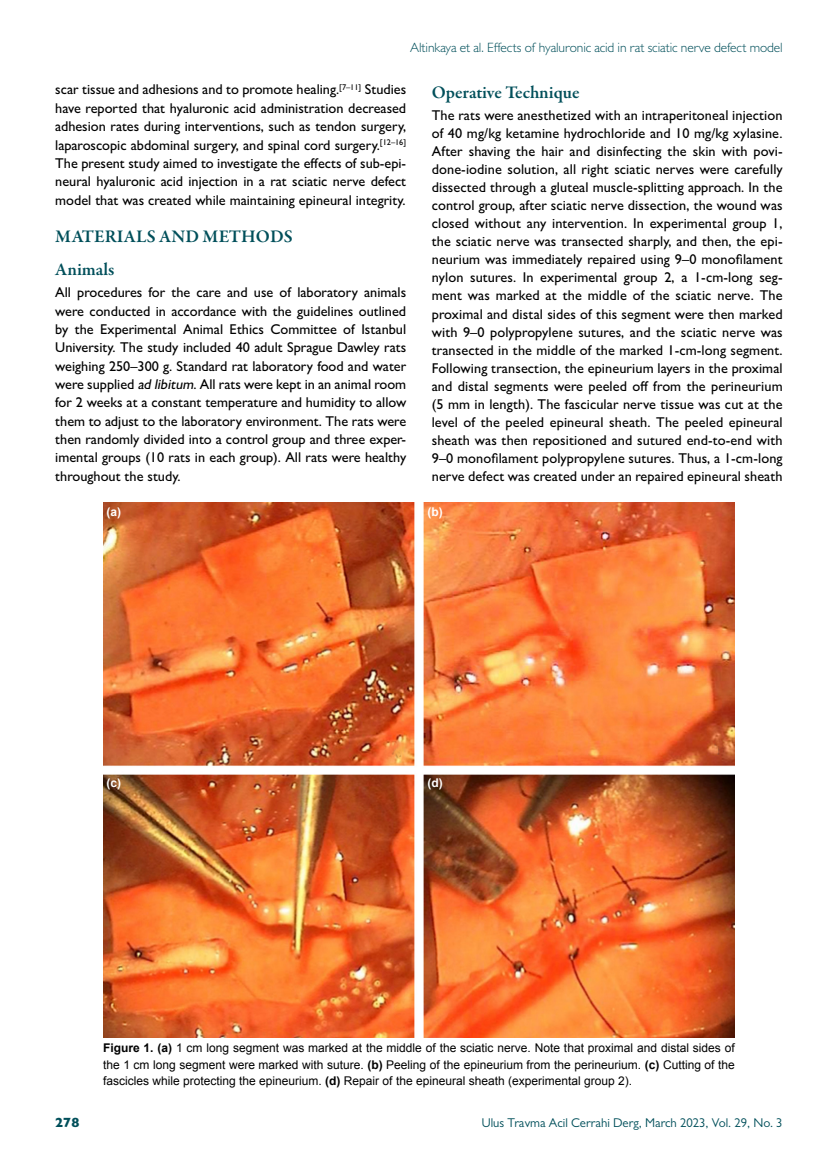
<style>
.page{position:relative;width:838px;height:1170px;background:#fff}
.page>*{position:absolute;margin:0;border:0;box-sizing:border-box;transform-origin:0 0}
.t1{font:600 18px/32.1px "Garamond Premr Pro";color:#004f5a}
.t2{font:500 14.25px/18px "Gill Sans MT Pro";color:#000;text-align:justify}
.t3{font:300 13.5px "Gill Sans MT Pro";letter-spacing:-.005em;color:#004f5a}
.t4{font:800 13.5px "Gill Sans MT Pro";color:#004f5a}
.t5{font:12.75px "Gill Sans MT Pro";color:#004f5a}
.t6{font:12px/16.5px "Arial";color:#000;text-align:justify}
.t7{font:700 12px "Arial";color:#fff}
.s1{font-style:italic}
.s2{font-weight:700}
</style>
<div class="page">
<img style="left:103px;top:503px;width:632px;height:534px">
<p class="t3" style="left:410px;top:39px;width:374px">Altinkaya et al. Effects of hyaluronic acid in rat sciatic nerve defect model</p>
<p class="t2" style="left:55px;top:80px;width:352px">scar tissue and adhesions and to promote healing.<sup>[7–11]</sup> Studies have reported that hyaluronic acid administration decreased adhesion rates during interventions, such as tendon surgery, laparoscopic abdominal surgery, and spinal cord surgery.<sup>[12–16] </sup>The present study aimed to investigate the effects of sub-epi&shy;neural hyaluronic acid injection in a rat sciatic nerve defect model that was created while maintaining epineural integrity.</p>
<p class="t1" style="left:55px;top:221px;width:239px">MATERIALS AND METHODS<br>Animals</p>
<p class="t2" style="left:55px;top:283px;width:352px">All procedures for the care and use of laboratory animals were conducted in accordance with the guidelines outlined by the Experimental Animal Ethics Committee of Istanbul University. The study included 40 adult Sprague Dawley rats weighing 250–300 g. Standard rat laboratory food and water were supplied <span class="s1">ad libitum</span>. All rats were kept in an animal room for 2 weeks at a constant temperature and humidity to allow them to adjust to the laboratory environment. The rats were then randomly divided into a control group and three exper&shy;imental groups (10 rats in each group). All rats were healthy throughout the study.</p>
<p class="t7" style="left:107px;top:504px;width:16px">(a)</p>
<p class="t1" style="left:432px;top:76px;width:149px">Operative Technique</p>
<p class="t2" style="left:432px;top:106px;width:352px">The rats were anesthetized with an intraperitoneal injection of 40 mg/kg ketamine hydrochloride and 10 mg/kg xylasine.<br>After shaving the hair and disinfecting the skin with povi&shy;done-iodine solution, all right sciatic nerves were carefully dissected through a gluteal muscle-splitting approach. In the control group, after sciatic nerve dissection, the wound was closed without any intervention. In experimental group 1, the sciatic nerve was transected sharply, and then, the epi&shy;neurium was immediately repaired using 9–0 monofilament nylon sutures. In experimental group 2, a 1-cm-long seg&shy;ment was marked at the middle of the sciatic nerve. The proximal and distal sides of this segment were then marked with 9–0 polypropylene sutures, and the sciatic nerve was transected in the middle of the marked 1-cm-long segment.<br>Following transection, the epineurium layers in the proximal and distal segments were peeled off from the perineurium (5 mm in length). The fascicular nerve tissue was cut at the level of the peeled epineural sheath. The peeled epineural sheath was then repositioned and sutured end-to-end with 9–0 monofilament polypropylene sutures. Thus, a 1-cm-long nerve defect was created under an repaired epineural sheath</p>
<p class="t7" style="left:427px;top:504px;width:17px">(b)</p>
<p class="t7" style="left:107px;top:774px;width:16px">(c)</p>
<p class="t7" style="left:427px;top:774px;width:17px">(d)</p>
<p class="t6" style="left:103px;top:1039px;width:633px"><span class="s2">Figure 1. (a)</span> 1 cm long segment was marked at the middle of the sciatic nerve. Note that proximal and distal sides of the 1 cm long segment were marked with suture. <span class="s2">(b)</span> Peeling of the epineurium from the perineurium. <span class="s2">(c)</span> Cutting of the fascicles while protecting the epineurium. <span class="s2">(d)</span> Repair of the epineural sheath (experimental group 2).</p>
<p class="t4" style="left:55px;top:1114px;width:26px">278</p>
<p class="t5" style="left:482px;top:1115px;width:302px">Ulus Travma Acil Cerrahi Derg, March 2023, Vol. 29, No. 3</p>
</div>
